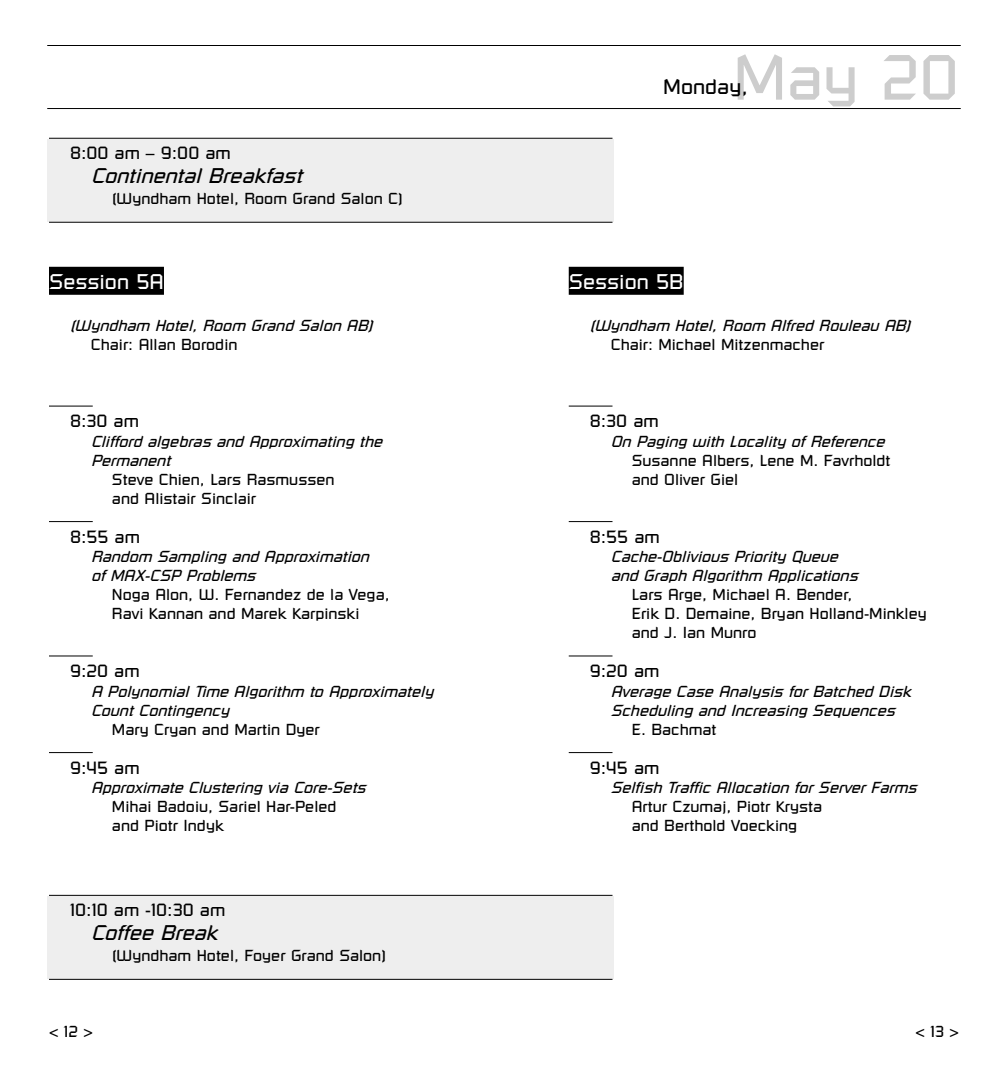
<style>
.page{position:relative;width:1008px;height:1071px;background:#fff}
.page>*{position:absolute;margin:0;border:0;box-sizing:border-box;transform-origin:0 0}
.t1{font:63px "Russell Square";color:#cdcdcd}
.t2{font:italic 21px "Russell Square";color:#000}
.t3{font:21px "Russell Square";color:#fff}
.t4{font:21px "Russell Square";color:#000}
.t5{font:17.5px "Russell Square";color:#000}
.t6{font:15.75px/18.9px "Russell Square";color:#000}
.t7{font:italic 15.75px/18.9px "Russell Square";color:#000}
</style>
<div class="page">
<div style="left:569px;top:267px;width:115px;height:28px;background:#000"></div>
<hr style="left:569px;top:406px;width:43px;height:1px;background:#000">
<hr style="left:569px;top:521px;width:43px;height:1px;background:#000">
<hr style="left:569px;top:656px;width:43px;height:1px;background:#000">
<hr style="left:569px;top:752px;width:43px;height:1px;background:#000">
<div style="left:49px;top:267px;width:115px;height:28px;background:#000"></div>
<hr style="left:49px;top:406px;width:44px;height:1px;background:#000">
<hr style="left:49px;top:521px;width:44px;height:1px;background:#000">
<hr style="left:49px;top:656px;width:44px;height:1px;background:#000">
<hr style="left:49px;top:752px;width:44px;height:1px;background:#000">
<hr style="left:47px;top:45px;width:914px;height:1px;background:#000">
<hr style="left:47px;top:108px;width:914px;height:1px;background:#000">
<div style="left:47px;top:139px;width:567px;height:83px;background:#eee"></div>
<hr style="left:49px;top:138px;width:563px;height:1px;background:#000">
<hr style="left:49px;top:222px;width:563px;height:1px;background:#000">
<div style="left:47px;top:896px;width:567px;height:83px;background:#eee"></div>
<hr style="left:49px;top:895px;width:563px;height:1px;background:#000">
<hr style="left:49px;top:979px;width:563px;height:1px;background:#000">
<p class="t5" style="left:70px;top:147px;width:162px">8:00 am – 9:00 am</p>
<h2 class="t2" style="left:91px;top:168px;width:212px">Continental Breakfast</h2>
<p class="t6" style="left:112px;top:190px;width:292px">(Wyndham Hotel, Room Grand Salon C)</p>
<h2 class="t3" style="left:49px;top:274px;width:116px">Session 5A</h2>
<p class="t7" style="left:70px;top:317px;width:304px">(Wyndham Hotel, Room Grand Salon AB)</p>
<p class="t6" style="left:91px;top:336px;width:148px">Chair: Allan Borodin</p>
<p class="t5" style="left:70px;top:414px;width:70px">8:30 am</p>
<p class="t7" style="left:91px;top:433px;width:293px">Clifford algebras and Approximating the<br>Permanent</p>
<p class="t6" style="left:112px;top:470px;width:224px">Steve Chien, Lars Rasmussen and Alistair Sinclair</p>
<p class="t5" style="left:70px;top:530px;width:71px">8:55 am</p>
<p class="t7" style="left:91px;top:548px;width:279px">Random Sampling and Approximation of MAX-CSP Problems</p>
<p class="t6" style="left:112px;top:586px;width:279px">Noga Alon, W. Fernandez de la Vega,<br>Ravi Kannan and Marek Karpinski</p>
<p class="t5" style="left:70px;top:664px;width:71px">9:20 am</p>
<p class="t7" style="left:91px;top:682px;width:344px">A Polynomial Time Algorithm to Approximately<br>Count Contingency</p>
<p class="t6" style="left:112px;top:720px;width:209px">Mary Cryan and Martin Dyer</p>
<p class="t5" style="left:70px;top:761px;width:71px">9:45 am</p>
<p class="t7" style="left:91px;top:779px;width:276px">Approximate Clustering via Core-Sets</p>
<p class="t6" style="left:112px;top:798px;width:226px">Mihai Badoiu, Sariel Har-Peled and Piotr Indyk</p>
<p class="t5" style="left:70px;top:904px;width:157px">10:10 am -10:30 am</p>
<h2 class="t2" style="left:91px;top:925px;width:128px">Coffee Break</h2>
<p class="t6" style="left:112px;top:947px;width:276px">(Wyndham Hotel, Foyer Grand Salon)</p>
<h1 class="t1" style="left:733px;top:54px;width:227px">May 20</h1>
<h2 class="t4" style="left:663px;top:78px;width:86px">Monday,</h2>
<h2 class="t3" style="left:569px;top:274px;width:116px">Session 5B</h2>
<p class="t7" style="left:590px;top:317px;width:322px">(Wyndham Hotel, Room Alfred Rouleau AB)</p>
<p class="t6" style="left:611px;top:336px;width:215px">Chair: Michael Mitzenmacher</p>
<p class="t5" style="left:590px;top:414px;width:70px">8:30 am</p>
<p class="t7" style="left:611px;top:433px;width:275px">On Paging with Locality of Reference</p>
<p class="t6" style="left:632px;top:451px;width:260px">Susanne Albers, Lene M. Favrholdt and Oliver Giel</p>
<p class="t5" style="left:590px;top:530px;width:71px">8:55 am</p>
<p class="t7" style="left:611px;top:548px;width:248px">Cache-Oblivious Priority Queue and Graph Algorithm Applications</p>
<p class="t6" style="left:632px;top:586px;width:297px">Lars Arge, Michael A. Bender,<br>Erik D. Demaine, Bryan Holland-Minkley and J. Ian Munro</p>
<p class="t5" style="left:590px;top:664px;width:71px">9:20 am</p>
<p class="t7" style="left:611px;top:682px;width:302px">Average Case Analysis for Batched Disk<br>Scheduling and Increasing Sequences</p>
<p class="t6" style="left:632px;top:720px;width:86px">E. Bachmat</p>
<p class="t5" style="left:590px;top:761px;width:71px">9:45 am</p>
<p class="t7" style="left:611px;top:779px;width:307px">Selfish Traffic Allocation for Server Farms</p>
<p class="t6" style="left:632px;top:798px;width:192px">Artur Czumaj, Piotr Krysta and Berthold Voecking</p>
<p class="t6" style="left:49px;top:1023px;width:46px">&lt; 12 &gt;</p>
<p class="t6" style="left:915px;top:1023px;width:45px">&lt; 13 &gt;</p>
</div>
